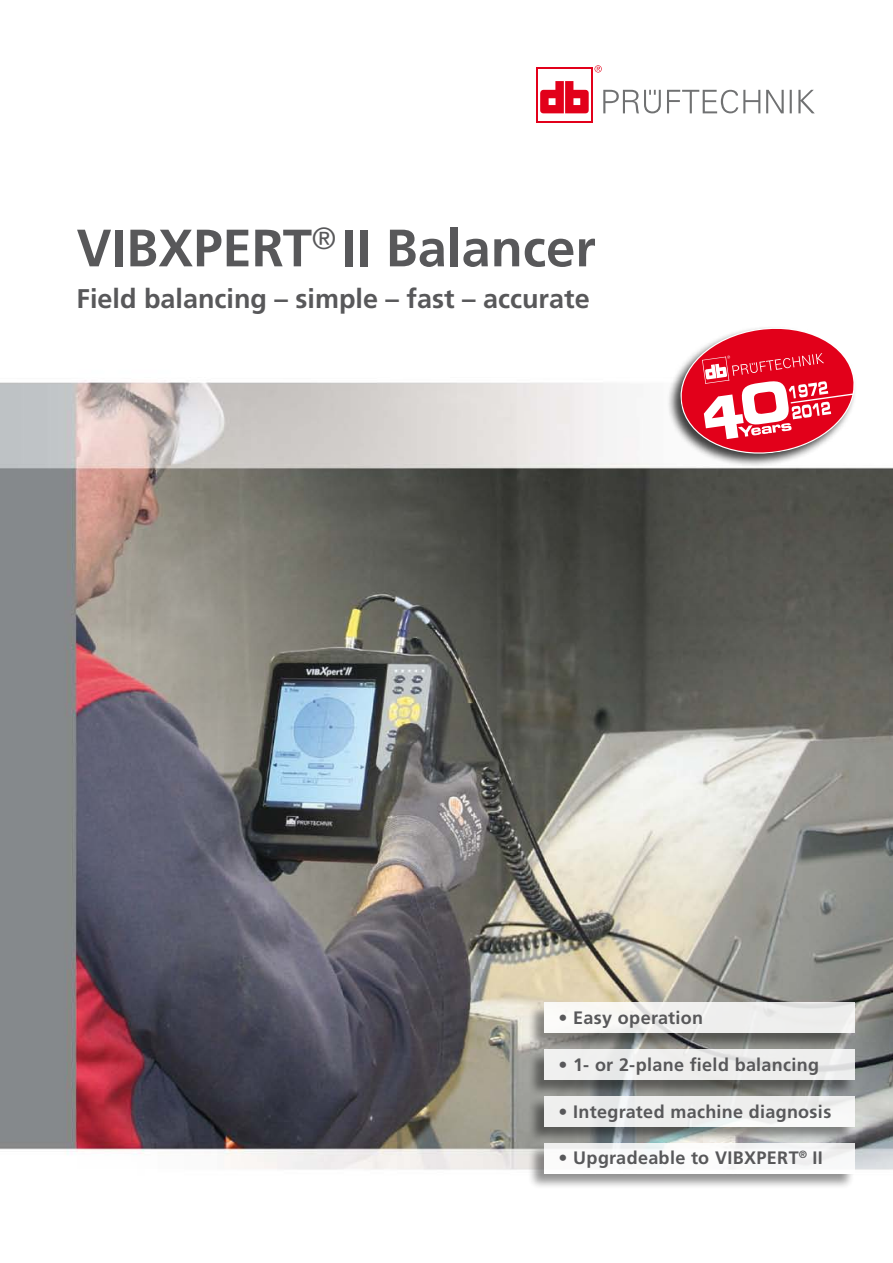
<style>
.page{position:relative;width:893px;height:1263px;background:#fff}
.page>*{position:absolute;margin:0;border:0;box-sizing:border-box;transform-origin:0 0}
.t1{font:700 52.5px "Frutiger";color:#58585a}
.t2{font:700 27px "Frutiger";color:#58585a}
.t3{font:700 18px "Frutiger";letter-spacing:.015em;color:#58585a}
</style>
<div class="page">
<img style="left:0;top:67px;width:893px;height:1103px">
<div style="left:667px;top:326px;width:190px;height:142px;background:#000;opacity:.75"></div>
<svg style="left:675px;top:321px;width:183px;height:140px"></svg>
<svg style="left:594px;top:65px;width:8px;height:8px"></svg>
<svg style="left:603px;top:90px;width:212px;height:24px"></svg>
<svg style="left:540px;top:81px;width:49px;height:32px"></svg>
<hr style="left:537px;top:67px;width:55px;height:1px;background:#e2001a">
<hr style="left:537px;top:67px;width:1px;height:56px;background:#e2001a">
<hr style="left:591px;top:67px;width:1px;height:56px;background:#e2001a">
<hr style="left:537px;top:121px;width:55px;height:2px;background:#e2001a">
<div style="left:527px;top:1143px;width:327px;height:47px;background:#000;opacity:.5"></div>
<div style="left:544px;top:1143px;width:311px;height:30px;background:#fff"></div>
<div style="left:527px;top:1096px;width:327px;height:47px;background:#000;opacity:.5"></div>
<div style="left:544px;top:1096px;width:311px;height:30px;background:#eee"></div>
<div style="left:527px;top:1050px;width:327px;height:46px;background:#000;opacity:.5"></div>
<svg style="left:544px;top:1049px;width:311px;height:31px;fill:#eeeeed"></svg>
<div style="left:527px;top:1003px;width:327px;height:46px;background:#000;opacity:.5"></div>
<svg style="left:544px;top:1003px;width:311px;height:30px;fill:#efefee"></svg>
<h1 class="t1" style="left:77px;top:217px;width:521px">VIBXPERT<sup>®</sup> II Balancer</h1>
<h2 class="t2" style="left:77px;top:283px;width:515px">Field balancing – simple – fast – accurate</h2>
<p class="t3" style="left:558px;top:1007px;width:146px">• Easy operation</p>
<p class="t3" style="left:558px;top:1054px;width:262px">• 1- or 2-plane field balancing</p>
<p class="t3" style="left:558px;top:1101px;width:274px">• Integrated machine diagnosis</p>
<p class="t3" style="left:558px;top:1147px;width:266px">• Upgradeable to VIBXPERT<sup>®</sup> II</p>
</div>
